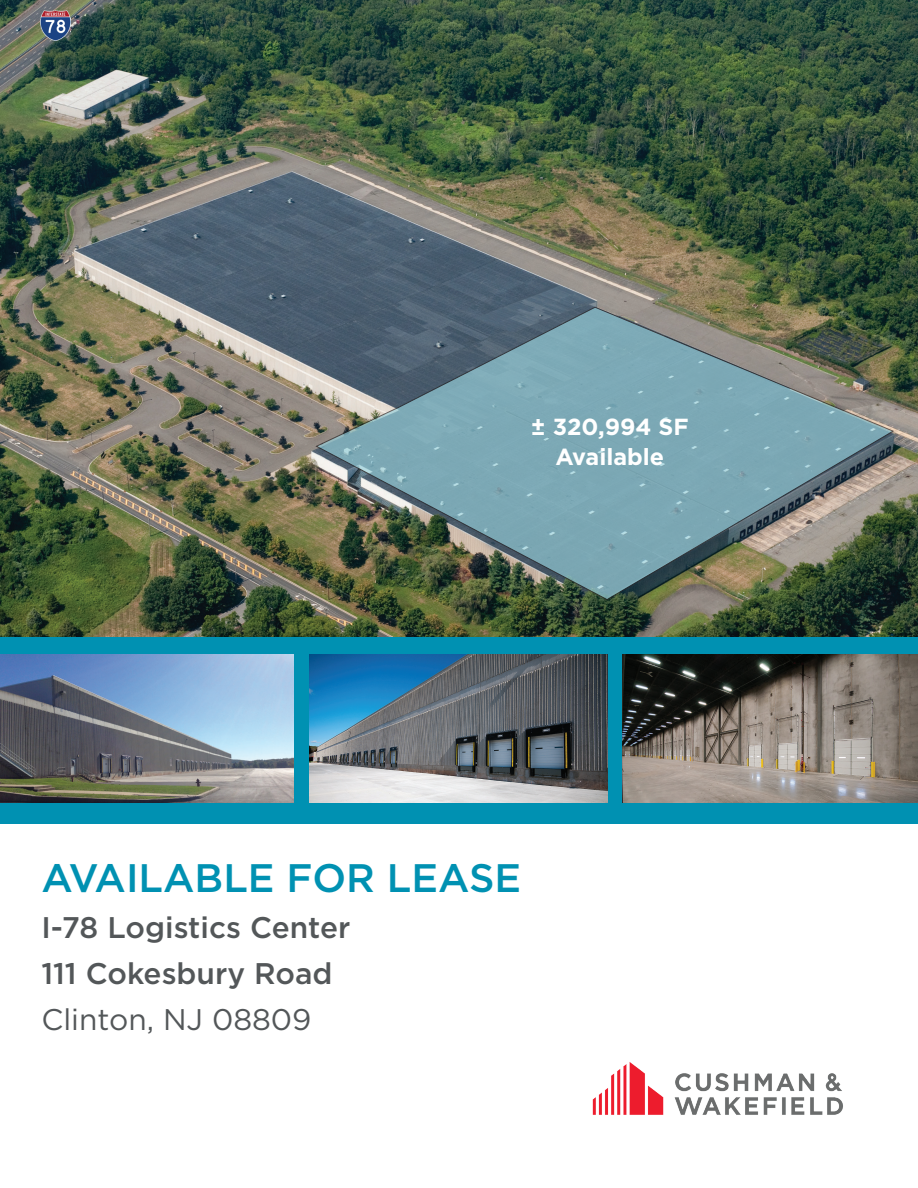
<style>
.page{position:relative;width:918px;height:1188px;background:#fff}
.page>*{position:absolute;margin:0;border:0;box-sizing:border-box;transform-origin:0 0}
.t1{font:500 39.75px "Gotham";color:#0091b2}
.t2{font:500 29.85px/46.2px "Gotham";color:#535759}
.t3{font:29.85px "Gotham";color:#535759}
.t4{font:700 23.25px/30px "Gotham";color:#fff;text-align:center}
</style>
<div class="page">
<img style="left:0;top:0;width:918px;height:637px">
<div style="left:0;top:637px;width:918px;height:187px;background:#0091b2"></div>
<img style="left:0;top:655px;width:293px;height:147px">
<img style="left:309px;top:655px;width:298px;height:147px">
<img style="left:623px;top:655px;width:295px;height:147px">
<img style="left:592px;top:1062px;width:251px;height:53px">
<img style="left:40px;top:11px;width:30px;height:29px">
<img style="left:315px;top:306px;width:580px;height:294px">
<p class="t4" style="left:531px;top:412px;width:159px">± 320,994 SF<br>Available</p>
<h1 class="t1" style="left:41px;top:851px;width:481px">AVAILABLE FOR LEASE</h1>
<p class="t2" style="left:41px;top:904px;width:311px">I-78 Logistics Center<br>111 Cokesbury Road</p>
<p class="t3" style="left:41px;top:1000px;width:272px">Clinton, NJ 08809</p>
</div>
